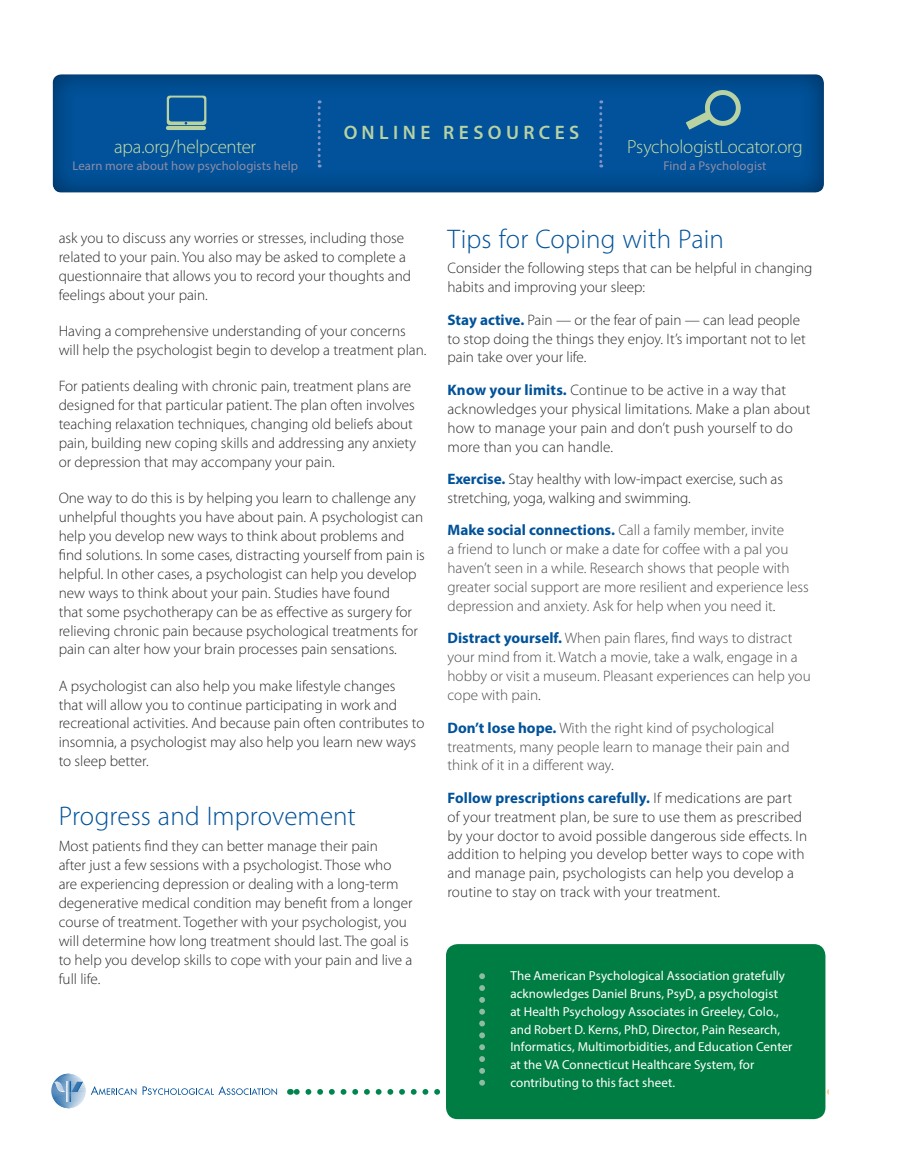
<style>
.page{position:relative;width:905px;height:1175px;background:#fff}
.page>*{position:absolute;margin:0;border:0;box-sizing:border-box;transform-origin:0 0}
.t1{font:300 27px "Myriad Pro";letter-spacing:.005em;color:#01529a}
.t2{font:600 19.5px "Myriad Pro";letter-spacing:.23em;color:#cde1a4}
.t3{font:300 18.9px "Myriad Pro";letter-spacing:-.015em;color:#cde1a4}
.t4{font:300 15.15px/18.9px "Myriad Pro";color:#2b292a}
.t5{font:300 15.15px/18.9px "Myriad Pro";color:#4b4c4d}
.t6{font:13.05px/17.7px "Myriad Pro";letter-spacing:.005em;color:#fff}
.t7{font:12.75px "Myriad Pro";letter-spacing:.01em;color:#8d8ca5}
.s1{font-weight:700;color:#01529a}
.s2{color:#2b292a}
</style>
<div class="page">
<div style="left:53px;top:73px;width:771px;height:120px;background:#231f20;opacity:.5"></div>
<svg style="left:166px;top:96px;width:40px;height:34px"></svg>
<svg style="left:317px;top:100px;width:3px;height:67px"></svg>
<svg style="left:143px;top:1086px;width:134px;height:9px"></svg>
<svg style="left:51px;top:1073px;width:85px;height:35px"></svg>
<svg style="left:825px;top:1088px;width:3px;height:6px"></svg>
<svg style="left:682px;top:87px;width:61px;height:46px;background:#2b6f9b"></svg>
<div style="left:446px;top:944px;width:379px;height:175px;background:#007d43;border-radius:12px"></div>
<svg style="left:599px;top:100px;width:3px;height:67px"></svg>
<svg style="left:290px;top:973px;width:195px;height:121px"></svg>
<p class="t3" style="left:114px;top:136px;width:143px">apa.org/helpcenter</p>
<p class="t7" style="left:72px;top:158px;width:227px">Learn more about how psychologists help</p>
<p class="t2" style="left:343px;top:120px;width:237px">ONLINE RESOURCES</p>
<p class="t3" style="left:627px;top:136px;width:177px">PsychologistLocator.org</p>
<p class="t7" style="left:663px;top:158px;width:105px">Find a Psychologist</p>
<p class="t4" style="left:59px;top:228px;width:354px">ask you to discuss any worries or stresses, including those related to your pain. You also may be asked to complete a questionnaire that allows you to record your thoughts and feelings about your pain.</p>
<p class="t4" style="left:59px;top:321px;width:369px">Having a comprehensive understanding of your concerns will help the psychologist begin to develop a treatment plan.</p>
<p class="t4" style="left:59px;top:376px;width:359px">For patients dealing with chronic pain, treatment plans are designed for that particular patient. The plan often involves teaching relaxation techniques, changing old beliefs about pain, building new coping skills and addressing any anxiety or depression that may accompany your pain.</p>
<p class="t4" style="left:59px;top:488px;width:368px">One way to do this is by helping you learn to challenge any unhelpful thoughts you have about pain. A psychologist can help you develop new ways to think about problems and find solutions. In some cases, distracting yourself from pain is helpful. In other cases, a psychologist can help you develop new ways to think about your pain. Studies have found<br>that some psychotherapy can be as effective as surgery for relieving chronic pain because psychological treatments for pain can alter how your brain processes pain sensations.</p>
<p class="t4" style="left:59px;top:676px;width:367px">A psychologist can also help you make lifestyle changes<br>that will allow you to continue participating in work and recreational activities. And because pain often contributes to insomnia, a psychologist may also help you learn new ways to sleep better.</p>
<h1 class="t1" style="left:59px;top:800px;width:299px">Progress and Improvement</h1>
<p class="t4" style="left:59px;top:836px;width:355px">Most patients find they can better manage their pain<br>after just a few sessions with a psychologist. Those who are experiencing depression or dealing with a long-term degenerative medical condition may benefit from a longer course of treatment. Together with your psychologist, you will determine how long treatment should last. The goal is to help you develop skills to cope with your pain and live a full life.</p>
<h1 class="t1" style="left:447px;top:222px;width:278px">Tips for Coping with Pain</h1>
<p class="t4" style="left:447px;top:259px;width:366px">Consider the following steps that can be helpful in changing habits and improving your sleep:</p>
<p class="t4" style="left:447px;top:310px;width:360px"><span class="s1">Stay active.</span> Pain — or the fear of pain — can lead people to stop doing the things they enjoy. It’s important not to let pain take over your life.</p>
<p class="t4" style="left:447px;top:380px;width:364px"><span class="s1">Know your limits.</span> Continue to be active in a way that acknowledges your physical limitations. Make a plan about how to manage your pain and don’t push yourself to do more than you can handle.</p>
<p class="t4" style="left:447px;top:469px;width:337px"><span class="s1">Exercise.</span> Stay healthy with low-impact exercise, such as stretching, yoga, walking and swimming.</p>
<p class="t5" style="left:447px;top:520px;width:362px"><span class="s1">Make social connections.</span> Call a family member, invite<br>a friend to lunch or make a date for coffee with a pal you haven’t seen in a while. Research shows that people with greater social support are more resilient and experience less depression and anxiety. Ask for help when you need it<span class="s2">.</span></p>
<p class="t5" style="left:447px;top:629px;width:365px"><span class="s1">Distract yourself.</span> When pain flares, find ways to distract your mind from it. Watch a movie, take a walk, engage in a hobby or visit a museum. Pleasant experiences can help you cope with pain<span class="s2">.</span></p>
<p class="t5" style="left:447px;top:718px;width:343px"><span class="s1">Don’t lose hope.</span> With the right kind of psychological treatments, many people learn to manage their pain and think of it in a different way<span class="s2">.</span></p>
<p class="t4" style="left:447px;top:788px;width:361px"><span class="s1">Follow prescriptions carefully.</span> If medications are part of your treatment plan, be sure to use them as prescribed by your doctor to avoid possible dangerous side effects. In addition to helping you develop better ways to cope with and manage pain, psychologists can help you develop a routine to stay on track with your treatment.</p>
<p class="t6" style="left:510px;top:967px;width:284px">The American Psychological Association gratefully acknowledges Daniel Bruns, PsyD, a psychologist<br>at Health Psychology Associates in Greeley, Colo., and Robert D. Kerns, PhD, Director, Pain Research, Informatics, Multimorbidities, and Education Center at the VA Connecticut Healthcare System, for contributing to this fact sheet.</p>
</div>
